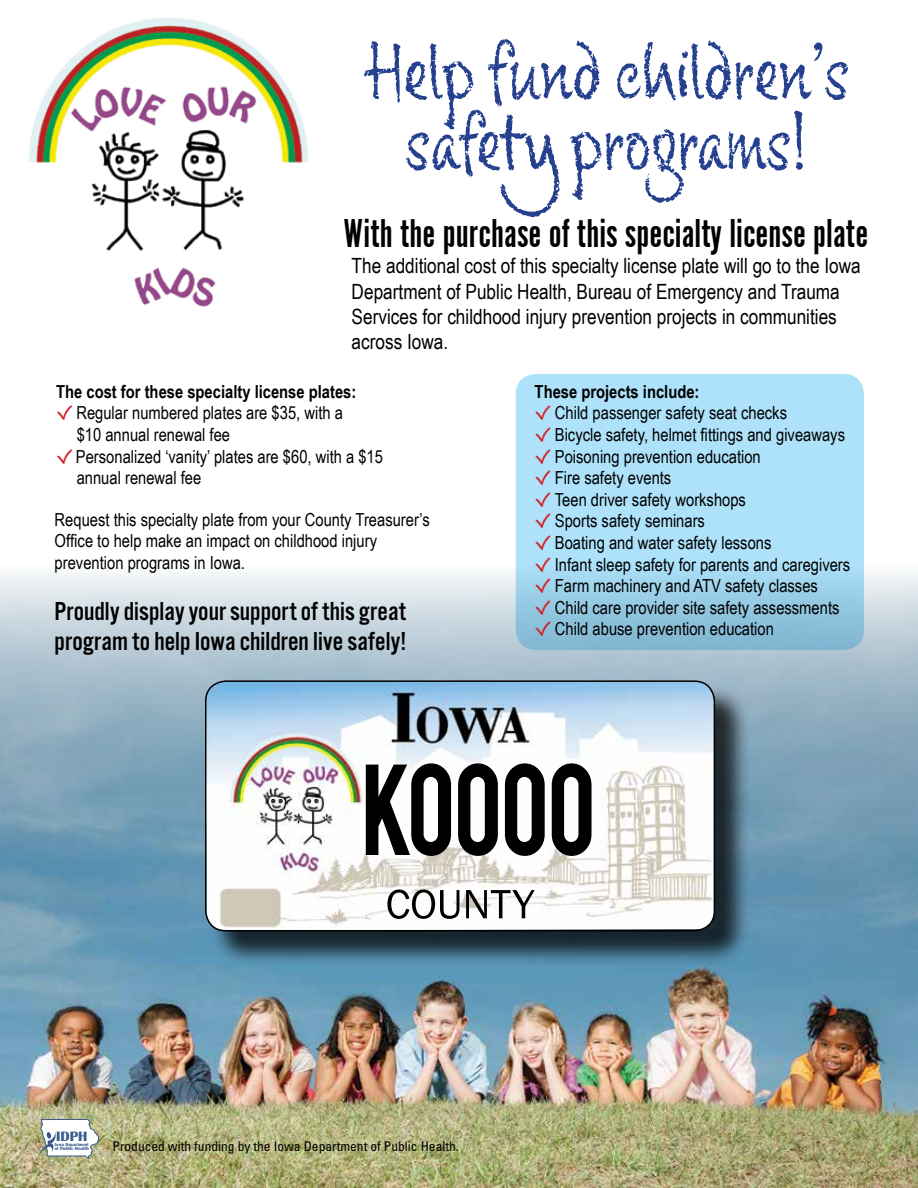
<style>
.page{position:relative;width:918px;height:1188px;background:#fff}
.page>*{position:absolute;margin:0;border:0;box-sizing:border-box;transform-origin:0 0}
.t1{font:101.55px "Bebas";letter-spacing:-.015em;color:#000;scale:.92 1}
.t2{font:79.5px/70.5px "Chalky";color:#25408f;text-align:center}
.t3{font:42px "Alternate Got No 1 D";color:#000}
.t4{font:27px/30px "Alternate Got No 3 D";color:#000}
.t5{font:21px/25.2px "Arial Narrow";color:#000}
.t6{font:18px/21.6px "Arial Narrow";color:#000}
.t7{font:700 18px "Arial Narrow";color:#000}
.t8{font:700 14.1px "Britannic";color:#385988}
.t9{font:condensed 13.5px "Univers LT Std";color:#000}
.t10{font:700 4.95px "Britannic";color:#385988}
.t11{font:700 4.5px "Britannic";color:#385988}
.s1{font-family:"Kristen ITC";color:#d2232a}
.s2{font-weight:700}
.s3{font-size:4.5px}
</style>
<div class="page">
<div style="left:516px;top:374px;width:348px;height:276px;background:#aee2fa;border-radius:20px"></div>
<img style="left:0;top:567px;width:918px;height:621px">
<svg style="left:38px;top:1119px;width:61px;height:40px"></svg>
<img style="left:22px;top:14px;width:299px;height:299px;border-radius:150px">
<div style="left:209px;top:685px;width:542px;height:282px;background:#000;opacity:.75"></div>
<img style="left:206px;top:681px;width:508px;height:249px">
<div style="left:205px;top:680px;width:510px;height:251px;border:2px solid #000;border-radius:20px"></div>
<svg style="left:387px;top:890px;width:148px;height:29px"></svg>
<h2 class="t2" style="left:363px;top:36px;width:488px">Help fund children’s safety programs!</h2>
<h3 class="t3" style="left:344px;top:212px;width:526px">With the purchase of this specialty license plate</h3>
<p class="t5" style="left:352px;top:253px;width:511px">The additional cost of this specialty license plate will go to the Iowa Department of Public Health, Bureau of Emergency and Trauma Services for childhood injury prevention projects in communities across Iowa.</p>
<p class="t7" style="left:56px;top:378px;width:302px">The cost for these specialty license plates:</p>
<p class="t6" style="left:56px;top:402px;width:288px"><span class="s1">√</span> Regular numbered plates are $35, with a</p>
<p class="t6" style="left:77px;top:423px;width:155px">$10 annual renewal fee</p>
<p class="t6" style="left:56px;top:445px;width:328px"><span class="s1">√</span> Personalized ‘vanity’ plates are $60, with a $15</p>
<p class="t6" style="left:77px;top:466px;width:126px">annual renewal fee</p>
<p class="t6" style="left:55px;top:508px;width:377px">Request this specialty plate from your County Treasurer’s<br>Office to help make an impact on childhood injury prevention programs in Iowa.</p>
<h3 class="t4" style="left:55px;top:597px;width:353px">Proudly display your support of this great program to help Iowa children live safely!</h3>
<p class="t6" style="left:535px;top:380px;width:317px"><span class="s2">These projects include:<br></span><span class="s1">√</span> Child passenger safety seat checks<br><span class="s1">√</span> Bicycle safety, helmet fittings and giveaways <span class="s1">√</span> Poisoning prevention education<br><span class="s1">√</span> Fire safety events<br><span class="s1">√</span> Teen driver safety workshops<br><span class="s1">√</span> Sports safety seminars<br><span class="s1">√</span> Boating and water safety lessons<br><span class="s1">√</span> Infant sleep safety for parents and caregivers <span class="s1">√</span> Farm machinery and ATV safety classes<br><span class="s1">√</span> Child care provider site safety assessments <span class="s1">√</span> Child abuse prevention education</p>
<h1 class="t1" style="left:362px;top:736px;width:256px">K0000</h1>
<p class="t8" style="left:56px;top:1128px;width:33px">IDPH</p>
<p class="t11" style="left:55px;top:1142px;width:35px">Iowa Department</p>
<p class="t10" style="left:55px;top:1146px;width:35px"><span class="s3">of</span> Public Health</p>
<p class="t9" style="left:112px;top:1138px;width:348px">Produced with funding by the Iowa Department of Public Health.</p>
</div>
